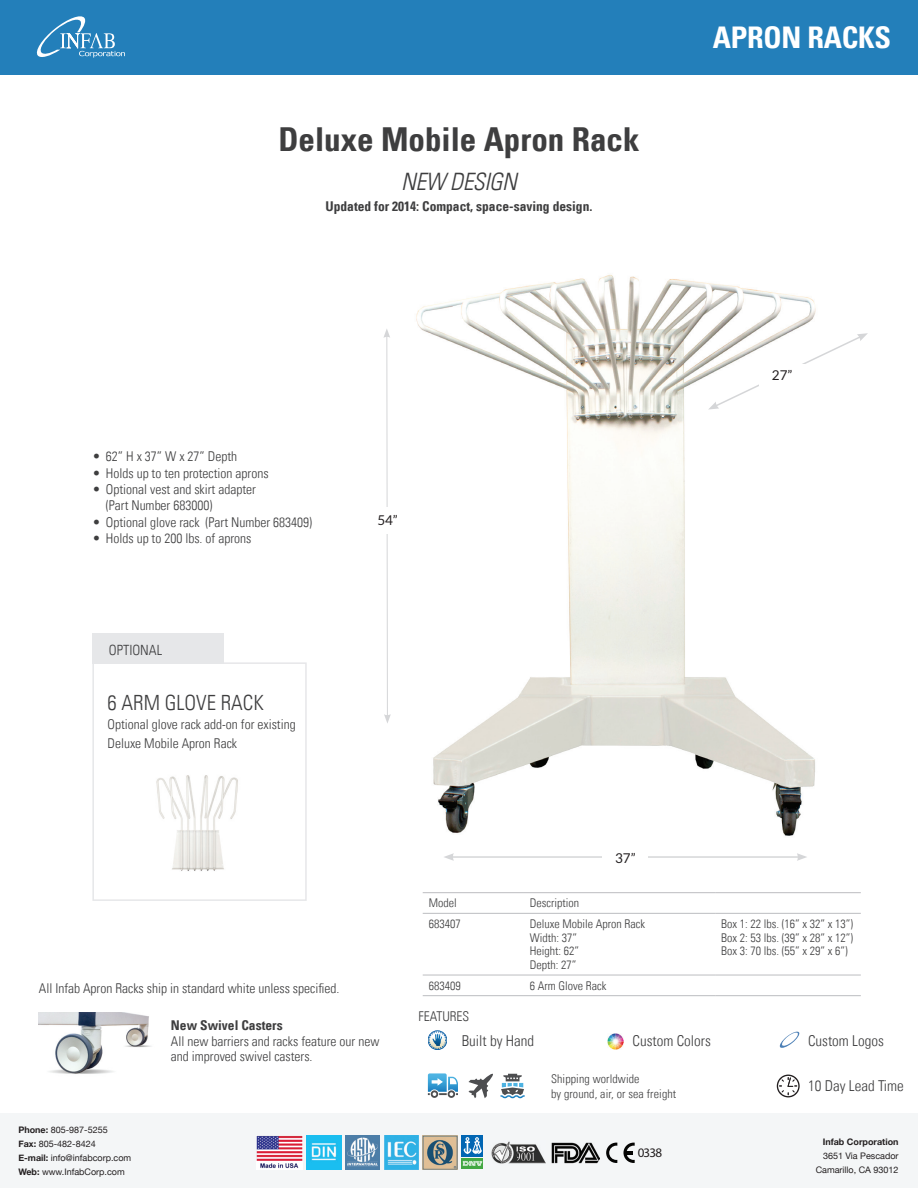
<style>
.page{position:relative;width:918px;height:1188px;background:#fff}
.page>*{position:absolute;margin:0;border:0;box-sizing:border-box;transform-origin:0 0}
.t1{font:700 condensed 33px "Univers LT";color:#3e3e3f}
.t2{font:700 condensed 29.85px "Univers LT";letter-spacing:-.01em;color:#fff}
.t3{font:italic 300 condensed 24px "Univers LT";letter-spacing:-.02em;color:#3e3e3f}
.t4{font:300 condensed 21px "Univers LT";color:#3e3e3f}
.t5{font:300 condensed 15px "Univers LT";color:#3e3e3f}
.t6{font:300 condensed 14.1px "Univers LT";color:#3e3e3f}
.t7{font:300 condensed 13.5px/15.5px "Univers LT";color:#3e3e3f}
.t8{font:700 condensed 13.5px "Univers LT";color:#3e3e3f}
.t9{font:13.5px "Lato";color:#231f20}
.t10{font:13.05px "Myriad Pro";color:#231f20}
.t11{font:300 condensed 12px/13.6px "Univers LT";color:#3e3e3f}
.t12{font:9px/13.8px "Helvetica Neue";color:#231f20}
.t13{font:700 9px "Helvetica Neue";color:#231f20}
.s1{font-weight:700}
</style>
<div class="page">
<div style="left:0;top:1114px;width:918px;height:74px;background:#f4f6f7"></div>
<div style="left:0;top:0;width:918px;height:74px;background:#237fba"></div>
<svg style="left:37px;top:16px;width:88px;height:42px"></svg>
<img style="left:423px;top:1135px;width:34px;height:34px">
<svg style="left:606px;top:1143px;width:11px;height:20px"></svg>
<svg style="left:623px;top:1143px;width:12px;height:20px"></svg>
<img style="left:551px;top:1142px;width:48px;height:21px">
<img style="left:307px;top:1135px;width:34px;height:35px">
<img style="left:384px;top:1135px;width:35px;height:35px">
<img style="left:345px;top:1135px;width:35px;height:35px">
<div style="left:462px;top:1135px;width:21px;height:22px;background:#0166b3"></div>
<svg style="left:463px;top:1137px;width:19px;height:17px"></svg>
<div style="left:462px;top:1158px;width:21px;height:11px;background:#43a842"></div>
<svg style="left:463px;top:1161px;width:19px;height:5px"></svg>
<img style="left:491px;top:1141px;width:54px;height:23px">
<img style="left:256px;top:1136px;width:46px;height:34px">
<img style="left:416px;top:274px;width:400px;height:562px">
<div style="left:92px;top:662px;width:215px;height:239px;border:2px solid #e6e7e9"></div>
<div style="left:92px;top:633px;width:132px;height:31px;background:#e6e7e9"></div>
<img style="left:156px;top:775px;width:82px;height:96px">
<svg style="left:423px;top:893px;width:438px;height:82px"></svg>
<hr style="left:423px;top:892px;width:101px;height:1px;background:#bcbdc0">
<hr style="left:524px;top:892px;width:191px;height:1px;background:#bcbdc0">
<hr style="left:715px;top:892px;width:146px;height:1px;background:#bcbdc0">
<hr style="left:423px;top:913px;width:101px;height:1px;background:#bcbdc0">
<hr style="left:524px;top:913px;width:191px;height:1px;background:#bcbdc0">
<hr style="left:715px;top:913px;width:146px;height:1px;background:#bcbdc0">
<hr style="left:423px;top:975px;width:101px;height:1px;background:#bcbdc0">
<hr style="left:524px;top:975px;width:191px;height:1px;background:#bcbdc0">
<hr style="left:715px;top:975px;width:146px;height:1px;background:#bcbdc0">
<hr style="left:423px;top:995px;width:101px;height:1px;background:#bcbdc0">
<hr style="left:524px;top:995px;width:191px;height:1px;background:#bcbdc0">
<hr style="left:715px;top:995px;width:146px;height:1px;background:#bcbdc0">
<svg style="left:428px;top:1031px;width:19px;height:19px"></svg>
<div style="left:428px;top:1031px;width:19px;height:19px;border:1px solid #0e61a7;border-radius:50%"></div>
<div style="left:429px;top:1032px;width:17px;height:17px;border:1px dashed #0e61a7;border-radius:50%"></div>
<svg style="left:433px;top:1034px;width:9px;height:12px"></svg>
<svg style="left:500px;top:1074px;width:25px;height:24px"></svg>
<svg style="left:468px;top:1074px;width:25px;height:24px"></svg>
<svg style="left:428px;top:1073px;width:30px;height:25px"></svg>
<svg style="left:780px;top:1032px;width:19px;height:16px"></svg>
<svg style="left:777px;top:1075px;width:23px;height:22px"></svg>
<svg style="left:383px;top:329px;width:8px;height:394px"></svg>
<hr style="left:452px;top:856px;width:347px;height:2px;background:#d5d6d8">
<svg style="left:444px;top:853px;width:10px;height:8px"></svg>
<svg style="left:797px;top:853px;width:10px;height:8px"></svg>
<svg style="left:708px;top:333px;width:160px;height:77px"></svg>
<img style="left:607px;top:1033px;width:16px;height:16px">
<div style="left:365px;top:507px;width:46px;height:27px;background:#fff"></div>
<div style="left:759px;top:364px;width:46px;height:22px;background:#fff"></div>
<div style="left:602px;top:847px;width:46px;height:21px;background:#fff"></div>
<img style="left:39px;top:1013px;width:112px;height:61px">
<h1 class="t1" style="left:278px;top:119px;width:363px">Deluxe Mobile Apron Rack</h1>
<h3 class="t3" style="left:401px;top:167px;width:117px">NEW DESIGN</h3>
<p class="t8" style="left:326px;top:198px;width:268px">Updated for 2014: Compact, space-saving design.</p>
<p class="t7" style="left:92px;top:448px;width:146px">• 62” H x 37” W x 27” Depth</p>
<p class="t7" style="left:92px;top:465px;width:178px">• Holds up to ten protection aprons</p>
<p class="t7" style="left:106px;top:482px;width:151px;text-indent:-14px">• Optional vest and skirt adapter (Part Number 683000)</p>
<p class="t7" style="left:92px;top:514px;width:221px">• Optional glove rack (Part Number 683409)</p>
<p class="t7" style="left:92px;top:531px;width:160px">• Holds up to 200 lbs. of aprons</p>
<p class="t6" style="left:109px;top:641px;width:55px">OPTIONAL</p>
<h3 class="t4" style="left:108px;top:690px;width:158px">6 ARM GLOVE RACK</h3>
<p class="t7" style="left:108px;top:715px;width:190px;line-height:19.2px">Optional glove rack add-on for existing<br>Deluxe Mobile Apron Rack</p>
<p class="t9" style="left:377px;top:513px;width:22px">54”</p>
<p class="t9" style="left:615px;top:851px;width:22px">37”</p>
<h2 class="t2" style="left:713px;top:19px;width:180px">APRON RACKS</h2>
<p class="t9" style="left:772px;top:368px;width:22px">27”</p>
<p class="t7" style="left:39px;top:980px;width:302px">All Infab Apron Racks ship in standard white unless specified.</p>
<p class="t8" style="left:171px;top:1017px;width:113px">New Swivel Casters</p>
<p class="t7" style="left:171px;top:1033px;width:210px">All new barriers and racks feature our new and improved swivel casters.</p>
<p class="t11" style="left:429px;top:896px;width:29px">Model</p>
<p class="t11" style="left:530px;top:896px;width:51px">Description</p>
<p class="t11" style="left:429px;top:917px;width:33px">683407</p>
<p class="t11" style="left:530px;top:917px;width:117px">Deluxe Mobile Apron Rack<br>Width: 37”<br>Height: 62”<br>Depth: 27”</p>
<p class="t11" style="left:721px;top:917px;width:133px;text-align:justify">Box 1: 22 lbs. (16” x 32” x 13”)<br>Box 2: 53 lbs. (39” x 28” x 12”)<br>Box 3: 70 lbs. (55” x 29” x 6”)</p>
<p class="t11" style="left:429px;top:979px;width:33px">683409</p>
<p class="t11" style="left:530px;top:979px;width:78px">6 Arm Glove Rack</p>
<p class="t7" style="left:419px;top:1008px;width:52px">FEATURES</p>
<p class="t5" style="left:462px;top:1031px;width:74px">Built by Hand</p>
<p class="t5" style="left:633px;top:1031px;width:80px">Custom Colors</p>
<p class="t5" style="left:808px;top:1031px;width:77px">Custom Logos</p>
<p class="t5" style="left:808px;top:1077px;width:97px">10 Day Lead Time</p>
<p class="t11" style="left:551px;top:1072px;width:127px;line-height:14.4px">Shipping worldwide<br>by ground, air, or sea freight</p>
<p class="t12" style="left:18px;top:1122px;width:114px"><span class="s1">Phone:</span> 805-987-5255<br><span class="s1">Fax:</span> 805-482-8424<br><span class="s1">E-mail:</span> info@infabcorp.com<br><span class="s1">Web:</span> www.InfabCorp.com</p>
<p class="t13" style="left:823px;top:1134px;width:77px">Infab Corporation</p>
<p class="t10" style="left:638px;top:1145px;width:26px">0338</p>
<p class="t12" style="left:816px;top:1148px;width:84px;text-align:right">3651 Via Pescador<br>Camarillo, CA 93012</p>
</div>
